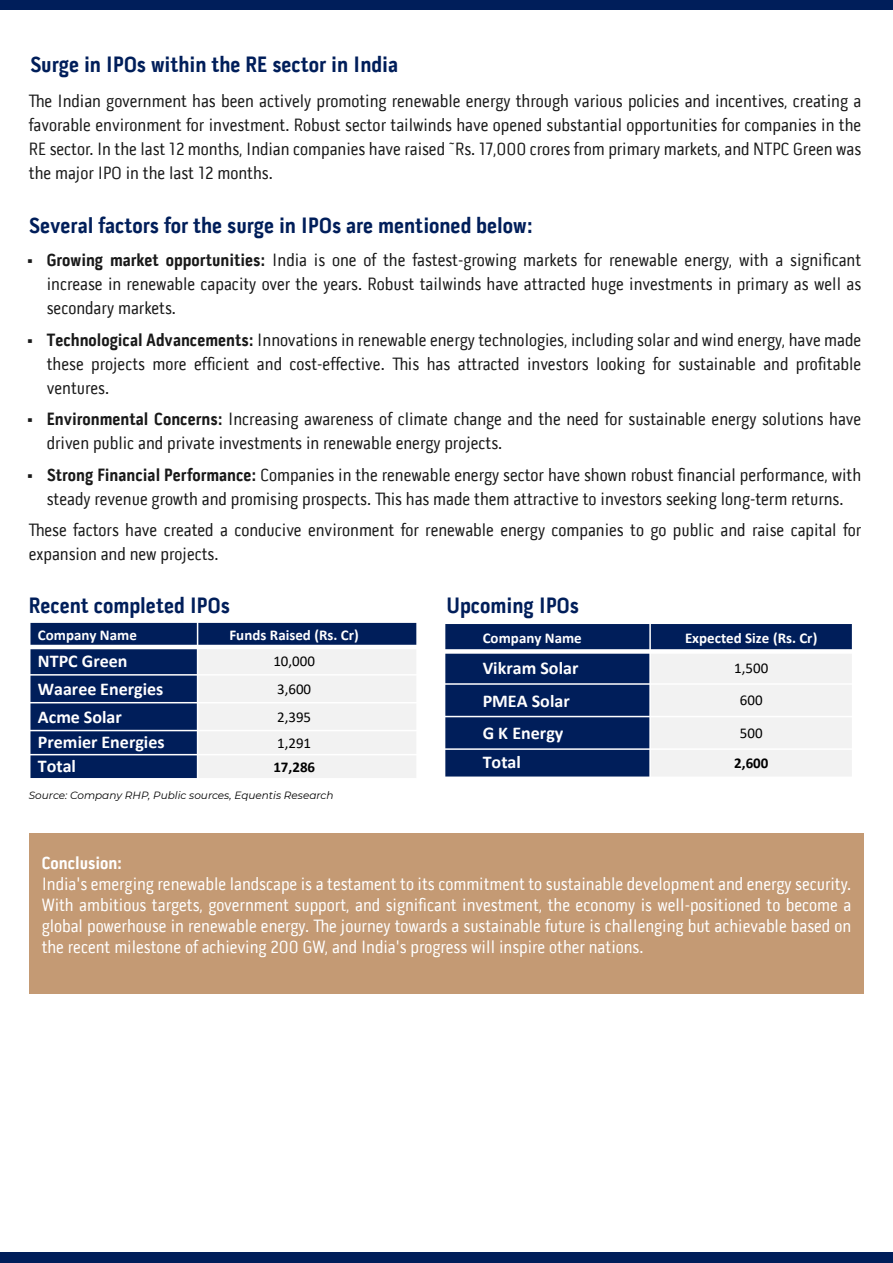
<style>
.page{position:relative;width:893px;height:1263px;background:#fff}
.page>*{position:absolute;margin:0;border:0;box-sizing:border-box;transform-origin:0 0}
.t1{font:700 22.5px "Pill Gothic 300 mg";color:#001e5a}
.t2{font:18px/24px "Pill Gothic 300 mg";color:#191919;text-align:justify}
.t3{font:18px/21px "Pill Gothic 300 mg";color:#fff;text-align:justify}
.t4{font:700 18px "Calibri";color:#fff}
.t5{font:700 18px "Pill Gothic 300 mg";color:#fff}
.t6{font:700 15px "Calibri";color:#fff}
.t7{font:15px "Calibri";color:#000}
.t8{font:700 15px "Calibri";color:#000}
.t9{font:italic 10.5px "Montserrat";color:#000}
.s1{font-weight:700}
</style>
<div class="page">
<div style="left:0;top:1253px;width:893px;height:10px;background:#001e5a"></div>
<div style="left:0;top:0;width:893px;height:9px;background:#001e5a"></div>
<div style="left:30px;top:622px;width:168px;height:25px;background:#001e5a"></div>
<div style="left:198px;top:622px;width:219px;height:25px;background:#001e5a"></div>
<div style="left:30px;top:647px;width:168px;height:28px;background:#001e5a"></div>
<div style="left:198px;top:647px;width:219px;height:28px;background:#f2f2f2"></div>
<div style="left:30px;top:675px;width:168px;height:28px;background:#001e5a"></div>
<div style="left:198px;top:675px;width:219px;height:28px;background:#f2f2f2"></div>
<div style="left:30px;top:703px;width:168px;height:27px;background:#001e5a"></div>
<div style="left:198px;top:703px;width:219px;height:27px;background:#f2f2f2"></div>
<div style="left:30px;top:730px;width:168px;height:25px;background:#001e5a"></div>
<div style="left:198px;top:730px;width:219px;height:25px;background:#f2f2f2"></div>
<div style="left:30px;top:755px;width:168px;height:24px;background:#001e5a"></div>
<div style="left:198px;top:755px;width:219px;height:24px;background:#f2f2f2"></div>
<hr style="left:197px;top:621px;width:1px;height:158px;background:#fff">
<hr style="left:29px;top:645px;width:389px;height:4px;background:#fff">
<hr style="left:29px;top:674px;width:389px;height:2px;background:#fff">
<hr style="left:29px;top:702px;width:389px;height:1px;background:#fff">
<hr style="left:29px;top:730px;width:389px;height:1px;background:#fff">
<hr style="left:29px;top:754px;width:389px;height:1px;background:#fff">
<hr style="left:416px;top:621px;width:2px;height:158px;background:#fff">
<hr style="left:29px;top:621px;width:389px;height:2px;background:#fff">
<hr style="left:29px;top:778px;width:389px;height:1px;background:#fff">
<div style="left:29px;top:833px;width:834px;height:161px;background:#c49a74"></div>
<div style="left:445px;top:623px;width:205px;height:28px;background:#001e5a"></div>
<div style="left:650px;top:623px;width:203px;height:28px;background:#001e5a"></div>
<div style="left:445px;top:651px;width:205px;height:33px;background:#001e5a"></div>
<div style="left:650px;top:651px;width:203px;height:33px;background:#f2f2f2"></div>
<div style="left:445px;top:684px;width:205px;height:32px;background:#001e5a"></div>
<div style="left:650px;top:684px;width:203px;height:32px;background:#f2f2f2"></div>
<div style="left:445px;top:716px;width:205px;height:33px;background:#001e5a"></div>
<div style="left:650px;top:716px;width:203px;height:33px;background:#f2f2f2"></div>
<div style="left:445px;top:749px;width:205px;height:28px;background:#001e5a"></div>
<div style="left:650px;top:749px;width:203px;height:28px;background:#f2f2f2"></div>
<hr style="left:649px;top:622px;width:2px;height:156px;background:#fff">
<div style="left:444px;top:649px;width:409px;height:5px;background:#fff"></div>
<hr style="left:444px;top:683px;width:409px;height:2px;background:#fff">
<hr style="left:444px;top:716px;width:409px;height:1px;background:#fff">
<hr style="left:444px;top:748px;width:409px;height:2px;background:#fff">
<hr style="left:852px;top:622px;width:1px;height:156px;background:#fff">
<hr style="left:444px;top:622px;width:409px;height:2px;background:#fff">
<hr style="left:444px;top:776px;width:409px;height:2px;background:#fff">
<p class="t1" style="left:30px;top:51px;width:370px">Surge in IPOs within the RE sector in India</p>
<p class="t2" style="left:29px;top:89px;width:834px">The Indian government has been actively promoting renewable energy through various policies and incentives, creating a favorable environment for investment. Robust sector tailwinds have opened substantial opportunities for companies in the RE sector. In the last 12 months, Indian companies have raised ~Rs. 17,000 crores from primary markets, and NTPC Green was the major IPO in the last 12 months.</p>
<p class="t1" style="left:29px;top:212px;width:505px">Several factors for the surge in IPOs are mentioned below:</p>
<p class="t2" style="left:47px;top:248px;width:816px;text-indent:-19px"><span class="s1">• Growing market opportunities:</span> India is one of the fastest-growing markets for renewable energy, with a significant increase in renewable capacity over the years. Robust tailwinds have attracted huge investments in primary as well as secondary markets.</p>
<p class="t2" style="left:47px;top:328px;width:816px;text-indent:-19px"><span class="s1">• Technological Advancements:</span> Innovations in renewable energy technologies, including solar and wind energy, have made these projects more efficient and cost-effective. This has attracted investors looking for sustainable and profitable ventures.</p>
<p class="t2" style="left:47px;top:407px;width:816px;text-indent:-19px"><span class="s1">• Environmental Concerns:</span> Increasing awareness of climate change and the need for sustainable energy solutions have driven public and private investments in renewable energy projects.</p>
<p class="t2" style="left:27px;top:463px;width:835px;text-align:center"><span class="s1">• Strong Financial Performance:</span> Companies in the renewable energy sector have shown robust financial performance, with steady revenue growth and promising prospects. This has made them attractive to investors seeking long-term returns.</p>
<p class="t2" style="left:29px;top:518px;width:834px">These factors have created a conducive environment for renewable energy companies to go public and raise capital for expansion and new projects.</p>
<p class="t1" style="left:29px;top:591px;width:203px">Recent completed IPOs</p>
<p class="t6" style="left:38px;top:624px;width:101px">Company Name</p>
<p class="t6" style="left:229px;top:624px;width:131px">Funds Raised (Rs. Cr)</p>
<p class="t4" style="left:38px;top:648px;width:91px">NTPC Green</p>
<p class="t7" style="left:273px;top:651px;width:43px">10,000</p>
<p class="t4" style="left:38px;top:676px;width:127px">Waaree Energies</p>
<p class="t7" style="left:277px;top:678px;width:36px">3,600</p>
<p class="t4" style="left:38px;top:704px;width:85px">Acme Solar</p>
<p class="t7" style="left:277px;top:706px;width:36px">2,395</p>
<p class="t4" style="left:38px;top:729px;width:128px">Premier Energies</p>
<p class="t7" style="left:277px;top:732px;width:36px">1,291</p>
<p class="t4" style="left:38px;top:753px;width:40px">Total</p>
<p class="t8" style="left:273px;top:756px;width:43px">17,286</p>
<p class="t9" style="left:29px;top:788px;width:306px">Source: Company RHP, Public sources, Equentis Research</p>
<p class="t1" style="left:446px;top:591px;width:134px">Upcoming IPOs</p>
<p class="t6" style="left:483px;top:627px;width:101px">Company Name</p>
<p class="t6" style="left:685px;top:627px;width:134px">Expected Size (Rs. Cr)</p>
<p class="t4" style="left:483px;top:655px;width:97px">Vikram Solar</p>
<p class="t7" style="left:734px;top:657px;width:36px">1,500</p>
<p class="t4" style="left:483px;top:688px;width:89px">PMEA Solar</p>
<p class="t7" style="left:740px;top:690px;width:24px">600</p>
<p class="t4" style="left:483px;top:720px;width:82px">G K Energy</p>
<p class="t7" style="left:740px;top:723px;width:24px">500</p>
<p class="t4" style="left:483px;top:750px;width:40px">Total</p>
<p class="t8" style="left:734px;top:753px;width:36px">2,600</p>
<p class="t5" style="left:42px;top:852px;width:82px">Conclusion:</p>
<p class="t3" style="left:42px;top:873px;width:811px">India's emerging renewable landscape is a testament to its commitment to sustainable development and energy security.<br>With ambitious targets, government support, and significant investment, the economy is well-positioned to become a global powerhouse in renewable energy. The journey towards a sustainable future is challenging but achievable based on the recent milestone of achieving 200 GW, and India's progress will inspire other nations.</p>
</div>
